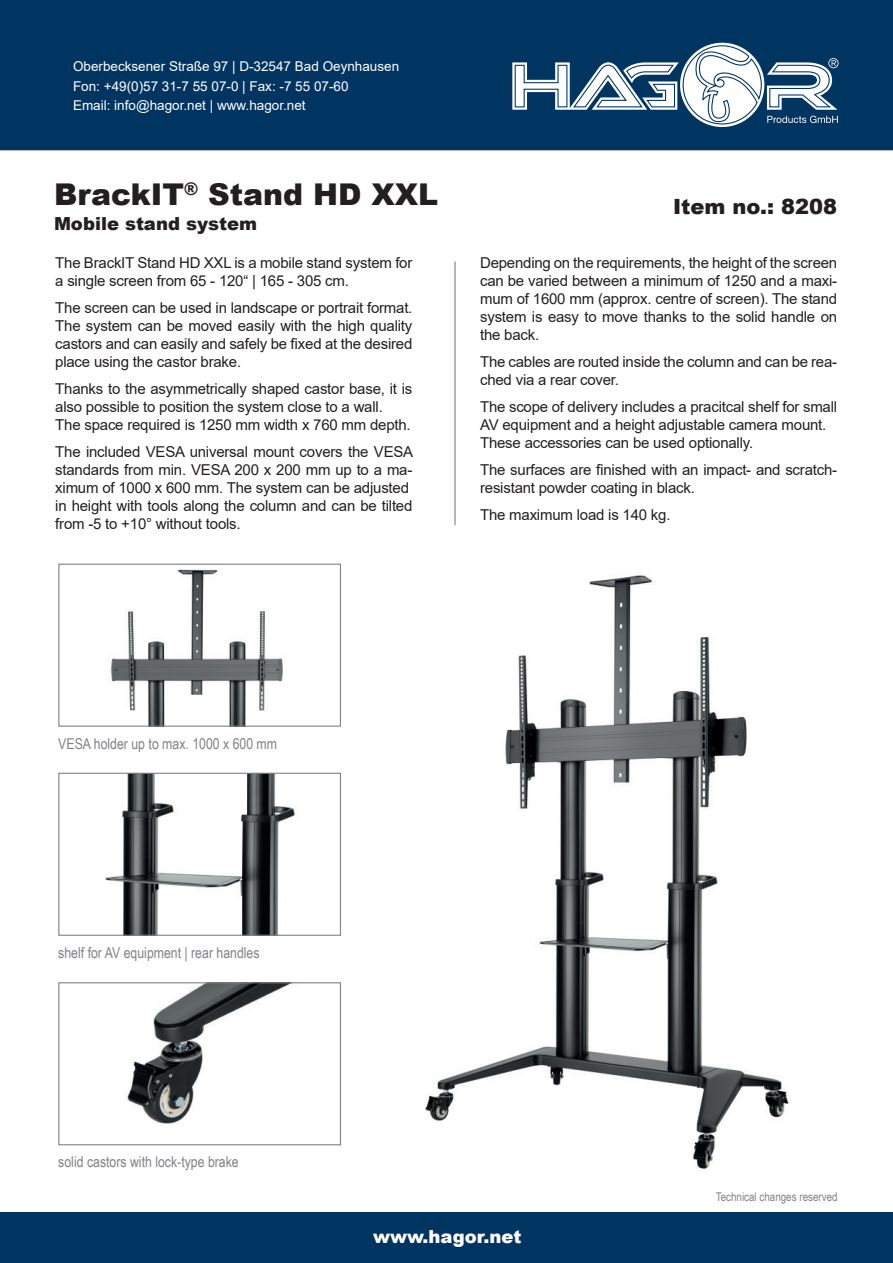
<style>
.page{position:relative;width:893px;height:1263px;background:#fff}
.page>*{position:absolute;margin:0;border:0;box-sizing:border-box;transform-origin:0 0}
.t1{font:900 30px "Arial";color:#231f20}
.t2{font:900 21px "Arial";color:#231f20}
.t3{font:900 18px "Arial";color:#231f20}
.t4{font:900 18px "Arial";color:#fff}
.t5{font:15px/18px "Arial";letter-spacing:-.015em;color:#231f20}
.t6{font:15px "Arial Narrow";color:#808285}
.t7{font:13.5px/19.5px "Arial";color:#fff}
.t8{font:12px "Arial Narrow";color:#808285}
</style>
<div class="page">
<hr style="left:454px;top:262px;width:2px;height:263px;background:#9d9fa2">
<img style="left:110px;top:569px;width:173px;height:156px">
<div style="left:58px;top:564px;width:283px;height:163px;border:1px solid #808285"></div>
<img style="left:105px;top:775px;width:190px;height:159px">
<div style="left:58px;top:773px;width:283px;height:163px;border:1px solid #808285"></div>
<img style="left:127px;top:984px;width:163px;height:140px">
<div style="left:58px;top:982px;width:283px;height:163px;border:1px solid #808285"></div>
<img style="left:425px;top:575px;width:364px;height:594px">
<div style="left:0;top:1213px;width:893px;height:50px;background:#003562"></div>
<div style="left:0;top:0;width:893px;height:150px;background:#003562"></div>
<svg style="left:502px;top:39px;width:358px;height:93px"></svg>
<p class="t7" style="left:73px;top:57px;width:328px">Oberbecksener Straße 97 | D-32547 Bad Oeynhausen<br>Fon: +49(0)57 31-7 55 07-0 | Fax: -7 55 07-60<br>Email: info@hagor.net | www.hagor.net</p>
<h1 class="t1" style="left:54px;top:172px;width:386px">BrackIT<sup>®</sup> Stand HD XXL</h1>
<p class="t3" style="left:54px;top:211px;width:204px">Mobile stand system</p>
<p class="t5" style="left:55px;top:254px;width:359px">The BrackIT Stand HD XXL is a mobile stand system for a single screen from 65 - 120“ | 165 - 305 cm.</p>
<p class="t5" style="left:55px;top:299px;width:359px;text-align:justify">The screen can be used in landscape or portrait format.<br>The system can be moved easily with the high quality castors and can easily and safely be fixed at the desired place using the castor brake.</p>
<p class="t5" style="left:55px;top:380px;width:359px">Thanks to the asymmetrically shaped castor base, it is also possible to position the system close to a wall.<br>The space required is 1250 mm width x 760 mm depth.</p>
<p class="t5" style="left:55px;top:443px;width:359px">The included VESA universal mount covers the VESA standards from min. VESA 200 x 200 mm up to a ma&shy;ximum of 1000 x 600 mm. The system can be adjusted in height with tools along the column and can be tilted from -5 to +10° without tools.</p>
<h2 class="t2" style="left:673px;top:191px;width:166px">Item no.: 8208</h2>
<p class="t5" style="left:480px;top:254px;width:359px;text-align:justify">Depending on the requirements, the height of the screen can be varied between a minimum of 1250 and a maxi&shy;mum of 1600 mm (approx. centre of screen). The stand system is easy to move thanks to the solid handle on the back.</p>
<p class="t5" style="left:480px;top:353px;width:359px">The cables are routed inside the column and can be rea&shy;ched via a rear cover.</p>
<p class="t5" style="left:480px;top:398px;width:359px">The scope of delivery includes a pracitcal shelf for small<br>AV equipment and a height adjustable camera mount.<br>These accessories can be used optionally.</p>
<p class="t5" style="left:480px;top:461px;width:359px">The surfaces are finished with an impact- and scratch&shy;resistant powder coating in black.</p>
<p class="t5" style="left:480px;top:506px;width:192px">The maximum load is 140 kg.</p>
<p class="t6" style="left:58px;top:732px;width:220px">VESA holder up to max. 1000 x 600 mm</p>
<p class="t6" style="left:58px;top:942px;width:203px">shelf for AV equipment | rear handles</p>
<p class="t6" style="left:58px;top:1151px;width:182px">solid castors with lock-type brake</p>
<p class="t8" style="left:716px;top:1188px;width:123px">Technical changes reserved</p>
<p class="t4" style="left:373px;top:1223px;width:150px">www.hagor.net</p>
</div>
